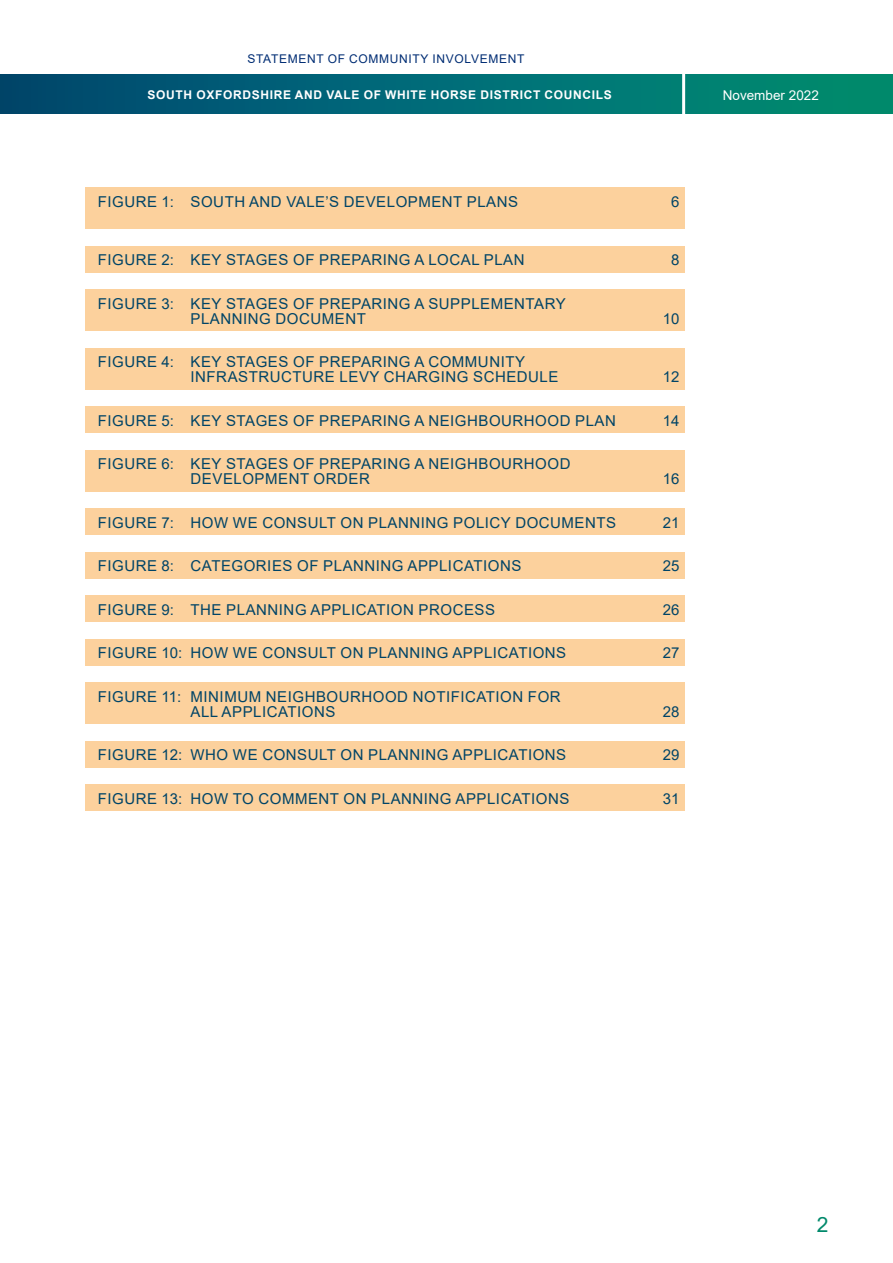
<style>
.page{position:relative;width:893px;height:1263px;background:#fff}
.page>*{position:absolute;margin:0;border:0;box-sizing:border-box;transform-origin:0 0}
.t1{font:21px "Arial";color:#00896b}
.new_fig_contents{font:15px "Arial";letter-spacing:.035em;color:#004467}
.t2{font:13.5px "Arial";color:#fff}
.t3{font:700 12px "Arial";letter-spacing:.055em;color:#fff}
.t4{font:12px "Arial";letter-spacing:.055em;color:#002d74}
</style>
<div class="page">
<div style="left:0;top:75px;width:893px;height:39px;background:linear-gradient(to right,#004774,#009073)"></div>
<hr style="left:682px;top:64px;width:3px;height:53px;background:#fff">
<div style="left:86px;top:187px;width:599px;height:42px;background:#fcd19d"></div>
<div style="left:86px;top:246px;width:599px;height:26px;background:#fcd19d"></div>
<div style="left:86px;top:289px;width:599px;height:27px;background:#fcd19d"></div>
<div style="left:86px;top:304px;width:599px;height:27px;background:#fcd19d"></div>
<div style="left:86px;top:348px;width:599px;height:26px;background:#fcd19d"></div>
<div style="left:86px;top:363px;width:599px;height:26px;background:#fcd19d"></div>
<div style="left:86px;top:406px;width:599px;height:27px;background:#fcd19d"></div>
<div style="left:86px;top:450px;width:599px;height:26px;background:#fcd19d"></div>
<div style="left:86px;top:465px;width:599px;height:26px;background:#fcd19d"></div>
<div style="left:86px;top:508px;width:599px;height:27px;background:#fcd19d"></div>
<div style="left:86px;top:552px;width:599px;height:26px;background:#fcd19d"></div>
<div style="left:86px;top:595px;width:599px;height:27px;background:#fcd19d"></div>
<div style="left:86px;top:639px;width:599px;height:26px;background:#fcd19d"></div>
<div style="left:86px;top:682px;width:599px;height:27px;background:#fcd19d"></div>
<div style="left:86px;top:697px;width:599px;height:27px;background:#fcd19d"></div>
<div style="left:86px;top:741px;width:599px;height:26px;background:#fcd19d"></div>
<div style="left:86px;top:784px;width:599px;height:27px;background:#fcd19d"></div>
<p class="t4" style="left:248px;top:50px;width:278px">STATEMENT OF COMMUNITY INVOLVEMENT</p>
<p class="t3" style="left:148px;top:86px;width:466px">SOUTH OXFORDSHIRE AND VALE OF WHITE HORSE DISTRICT COUNCILS</p>
<p class="new_fig_contents" style="left:98px;top:191px;width:422px">FIGURE 1: SOUTH AND VALE’S DEVELOPMENT PLANS</p>
<p class="new_fig_contents" style="left:671px;top:191px;width:10px">6</p>
<p class="new_fig_contents" style="left:98px;top:249px;width:428px">FIGURE 2: KEY STAGES OF PREPARING A LOCAL PLAN</p>
<p class="new_fig_contents" style="left:671px;top:249px;width:10px">8</p>
<p class="new_fig_contents" style="left:98px;top:293px;width:469px">FIGURE 3: KEY STAGES OF PREPARING A SUPPLEMENTARY</p>
<p class="new_fig_contents" style="left:191px;top:308px;width:177px">PLANNING DOCUMENT</p>
<p class="new_fig_contents" style="left:663px;top:308px;width:18px">10</p>
<p class="new_fig_contents" style="left:98px;top:351px;width:429px">FIGURE 4: KEY STAGES OF PREPARING A COMMUNITY</p>
<p class="new_fig_contents" style="left:191px;top:366px;width:369px">INFRASTRUCTURE LEVY CHARGING SCHEDULE</p>
<p class="new_fig_contents" style="left:663px;top:366px;width:18px">12</p>
<p class="new_fig_contents" style="left:98px;top:410px;width:520px">FIGURE 5: KEY STAGES OF PREPARING A NEIGHBOURHOOD PLAN</p>
<p class="new_fig_contents" style="left:663px;top:410px;width:18px">14</p>
<p class="new_fig_contents" style="left:98px;top:453px;width:474px">FIGURE 6: KEY STAGES OF PREPARING A NEIGHBOURHOOD</p>
<p class="new_fig_contents" style="left:191px;top:468px;width:181px">DEVELOPMENT ORDER</p>
<p class="new_fig_contents" style="left:663px;top:468px;width:18px">16</p>
<p class="new_fig_contents" style="left:98px;top:512px;width:520px">FIGURE 7: HOW WE CONSULT ON PLANNING POLICY DOCUMENTS</p>
<p class="new_fig_contents" style="left:663px;top:512px;width:18px">21</p>
<p class="new_fig_contents" style="left:98px;top:555px;width:425px">FIGURE 8: CATEGORIES OF PLANNING APPLICATIONS</p>
<p class="new_fig_contents" style="left:663px;top:555px;width:18px">25</p>
<p class="new_fig_contents" style="left:98px;top:599px;width:399px">FIGURE 9: THE PLANNING APPLICATION PROCESS</p>
<p class="new_fig_contents" style="left:663px;top:599px;width:18px">26</p>
<p class="new_fig_contents" style="left:98px;top:642px;width:470px">FIGURE 10: HOW WE CONSULT ON PLANNING APPLICATIONS</p>
<p class="new_fig_contents" style="left:663px;top:642px;width:18px">27</p>
<p class="new_fig_contents" style="left:98px;top:686px;width:464px">FIGURE 11: MINIMUM NEIGHBOURHOOD NOTIFICATION FOR</p>
<p class="new_fig_contents" style="left:191px;top:701px;width:146px">ALL APPLICATIONS</p>
<p class="new_fig_contents" style="left:663px;top:701px;width:18px">28</p>
<p class="new_fig_contents" style="left:98px;top:744px;width:470px">FIGURE 12: WHO WE CONSULT ON PLANNING APPLICATIONS</p>
<p class="new_fig_contents" style="left:663px;top:744px;width:18px">29</p>
<p class="new_fig_contents" style="left:98px;top:788px;width:473px">FIGURE 13: HOW TO COMMENT ON PLANNING APPLICATIONS</p>
<p class="new_fig_contents" style="left:663px;top:788px;width:18px">31</p>
<p class="t2" style="left:723px;top:86px;width:98px">November 2022</p>
<h1 class="t1" style="left:817px;top:1210px;width:13px">2</h1>
</div>
